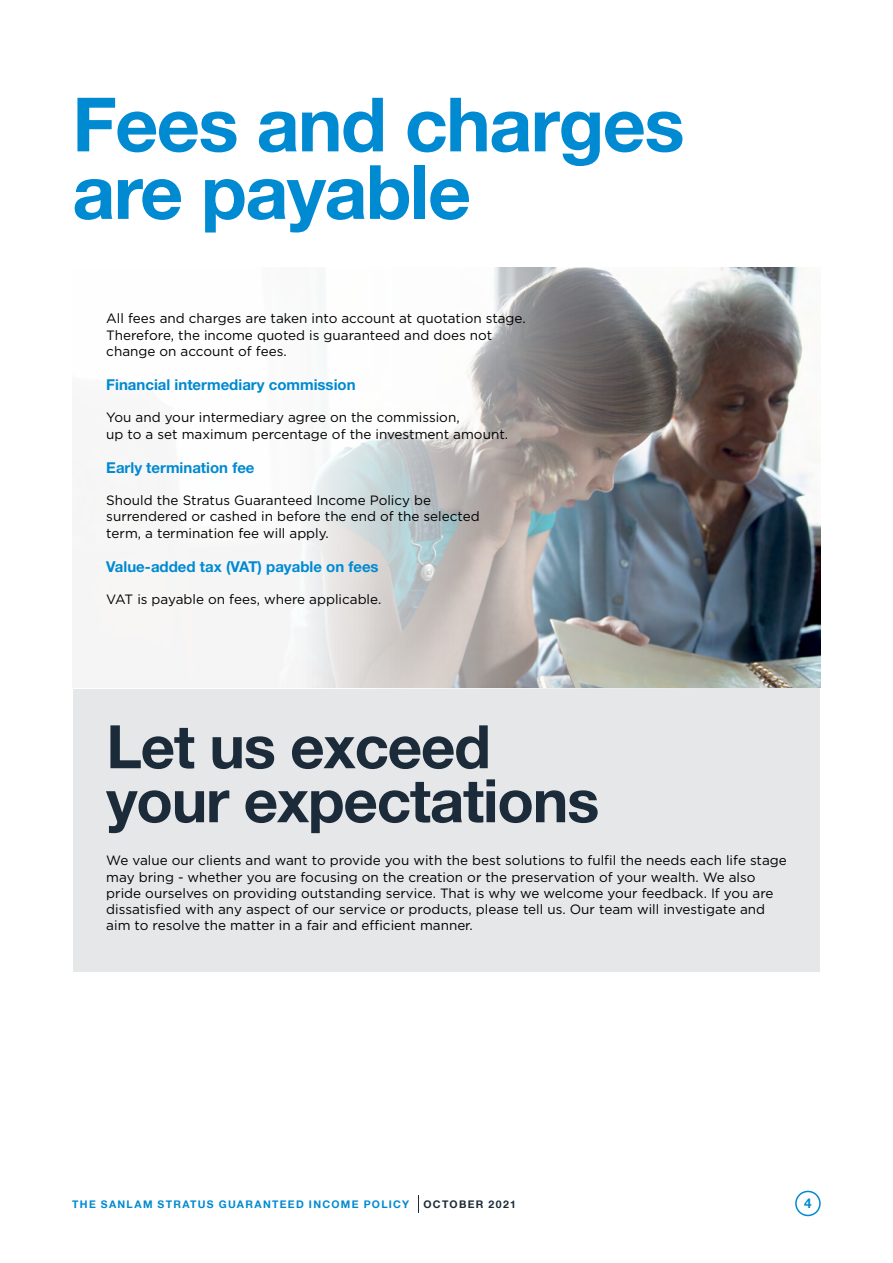
<style>
.page{position:relative;width:893px;height:1263px;background:#fff}
.page>*{position:absolute;margin:0;border:0;box-sizing:border-box;transform-origin:0 0}
.t1{font:700 75px/67.5px "Helvetica Neue LT Std";letter-spacing:-.02em;color:#008ad1}
.t2{font:700 60px/54px "Helvetica Neue LT Std";letter-spacing:-.02em;color:#1c2b39}
.t3{font:700 15px "Helvetica Neue LT Std";color:#008ad1}
.t4{font:13.5px/16.2px "Gotham";color:#000}
.t5{font:700 13.5px "Helvetica Neue";color:#008ad1}
.t6{font:700 10.5px "Helvetica Neue LT";letter-spacing:.125em;color:#008ad1}
.t7{font:700 10.5px "Helvetica Neue LT";letter-spacing:.125em;color:#1c2b39}
</style>
<div class="page">
<svg style="left:418px;top:1195px;width:1px;height:17px"></svg>
<div style="left:795px;top:1191px;width:26px;height:25px;border:2px solid #008ad1;border-radius:50%"></div>
<div style="left:73px;top:687px;width:747px;height:285px;background:#e6e7e8"></div>
<img style="left:714px;top:268px;width:107px;height:419px">
<svg style="left:73px;top:267px;width:641px;height:422px"></svg>
<h1 class="t1" style="left:72px;top:89px;width:614px">Fees and charges are payable</h1>
<p class="t4" style="left:106px;top:310px;width:421px">All fees and charges are taken into account at quotation stage.<br>Therefore, the income quoted is guaranteed and does not change on account of fees.</p>
<p class="t3" style="left:106px;top:375px;width:251px">Financial intermediary commission</p>
<p class="t4" style="left:106px;top:409px;width:403px">You and your intermediary agree on the commission,<br>up to a set maximum percentage of the investment amount.</p>
<p class="t3" style="left:106px;top:458px;width:150px">Early termination fee</p>
<p class="t4" style="left:106px;top:492px;width:375px">Should the Stratus Guaranteed Income Policy be surrendered or cashed in before the end of the selected term, a termination fee will apply.</p>
<p class="t3" style="left:106px;top:557px;width:274px">Value-added tax (VAT) payable on fees</p>
<p class="t4" style="left:106px;top:591px;width:277px">VAT is payable on fees, where applicable.</p>
<h2 class="t2" style="left:106px;top:718px;width:495px">Let us exceed your expectations</h2>
<p class="t4" style="left:106px;top:852px;width:682px">We value our clients and want to provide you with the best solutions to fulfil the needs each life stage may bring - whether you are focusing on the creation or the preservation of your wealth. We also pride ourselves on providing outstanding service. That is why we welcome your feedback. If you are dissatisfied with any aspect of our service or products, please tell us. Our team will investigate and aim to resolve the matter in a fair and efficient manner.</p>
<p class="t6" style="left:72px;top:1197px;width:338px">THE SANLAM STRATUS GUARANTEED INCOME POLICY</p>
<p class="t7" style="left:423px;top:1197px;width:94px">OCTOBER 2021</p>
<p class="t5" style="left:804px;top:1192px;width:9px">4</p>
</div>
